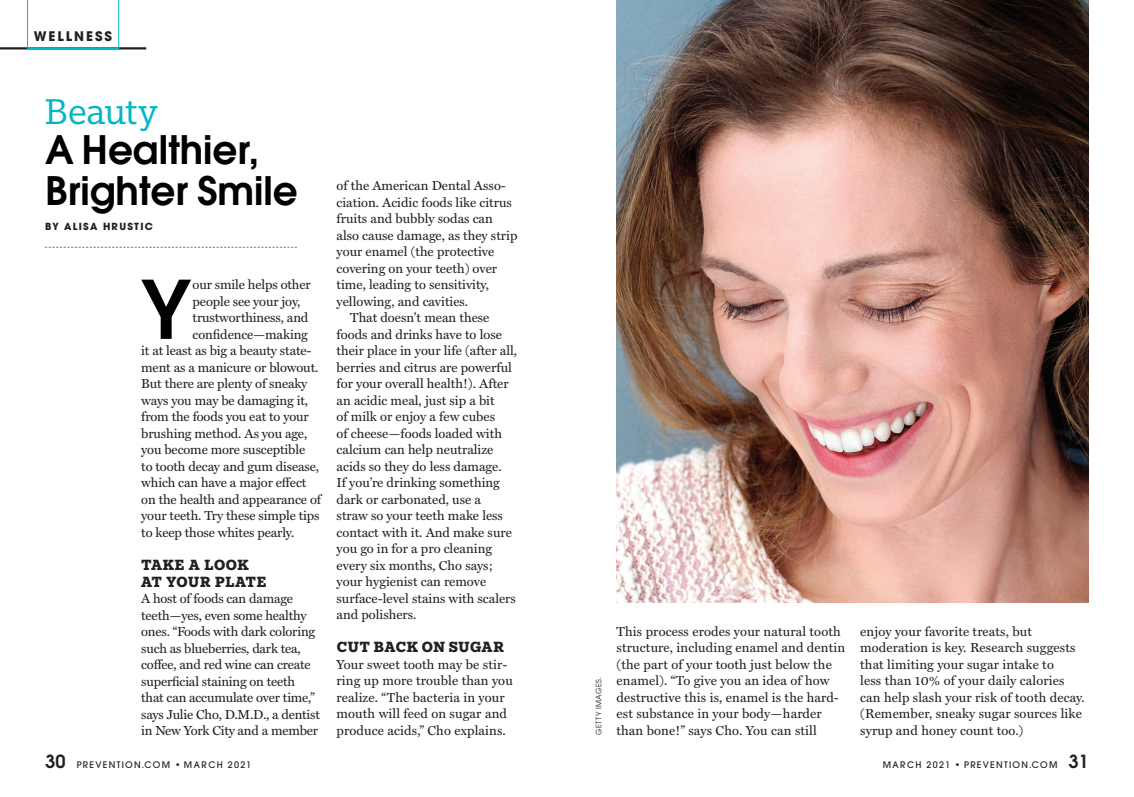
<style>
.page{position:relative;width:1134px;height:797px;background:#fff}
.page>*{position:absolute;margin:0;border:0;box-sizing:border-box;transform-origin:0 0}
.t1{font:600 79.95px "ITC Avant Garde Pro";color:#010101}
.t2{font:600 39px/40.5px "ITC Avant Garde Pro";color:#010101}
.t3{font:39px "Egyptian Slate Pro";letter-spacing:-.015em;color:#00b7c5}
.t4{font:700 16.2px/16.5px "Egyptian Slate Pro";letter-spacing:.03em;color:#231f20}
.t5{font:13.2px/16.5px "Miller Text";color:#231f20}
.t6{font:700 13.2px "ITC Avant Garde Pro";letter-spacing:.15em;color:#231f20}
.t7{font:700 9.75px "ITC Avant Garde Pro";letter-spacing:.13em;color:#231f20}
.t8{font:500 9px "ITC Avant Garde Pro";letter-spacing:.14em;color:#231f20}
.t9{font:7.5px "ITC Avant Garde Pro";letter-spacing:.05em;color:#231f20}
.s1{font-weight:600;font-size:18px}
</style>
<div class="page">
<img style="left:616px;top:0;width:473px;height:602px">
<svg style="left:45px;top:247px;width:252px;height:1px"></svg>
<hr style="left:0;top:47px;width:146px;height:2px;background:#231f20">
<hr style="left:27px;top:0;width:1px;height:48px;background:#00b7c5">
<hr style="left:118px;top:0;width:1px;height:48px;background:#00b7c5">
<hr style="left:27px;top:47px;width:92px;height:2px;background:#00b7c5">
<p class="t6" style="left:34px;top:28px;width:80px">WELLNESS</p>
<h2 class="t3" style="left:45px;top:91px;width:114px">Beauty</h2>
<h2 class="t2" style="left:45px;top:129px;width:254px">A Healthier,<br>Brighter Smile</h2>
<p class="t7" style="left:45px;top:220px;width:109px">BY ALISA HRUSTIC</p>
<h1 class="t1" style="left:141px;top:257px;width:51px">Y</h1>
<p class="t5" style="left:193px;top:275px;width:120px">our smile helps other</p>
<p class="t5" style="left:193px;top:292px;width:109px">people see your joy,</p>
<p class="t5" style="left:193px;top:308px;width:117px">trustworthiness, and</p>
<p class="t5" style="left:193px;top:325px;width:117px">confidence—making</p>
<p class="t5" style="left:141px;top:341px;width:172px">it at least as big a beauty state-</p>
<p class="t5" style="left:141px;top:358px;width:179px">ment as a manicure or blowout.</p>
<p class="t5" style="left:141px;top:374px;width:168px">But there are plenty of sneaky</p>
<p class="t5" style="left:141px;top:391px;width:168px">ways you may be damaging it,</p>
<p class="t5" style="left:141px;top:407px;width:169px">from the foods you eat to your</p>
<p class="t5" style="left:141px;top:424px;width:168px">brushing method. As you age,</p>
<p class="t5" style="left:141px;top:440px;width:165px">you become more susceptible</p>
<p class="t5" style="left:141px;top:457px;width:179px">to tooth decay and gum disease,</p>
<p class="t5" style="left:141px;top:473px;width:167px">which can have a major effect</p>
<p class="t5" style="left:141px;top:490px;width:181px">on the health and appearance of</p>
<p class="t5" style="left:141px;top:506px;width:180px">your teeth. Try these simple tips</p>
<p class="t5" style="left:141px;top:523px;width:155px">to keep those whites pearly.</p>
<p class="t4" style="left:141px;top:556px;width:126px">TAKE A LOOK<br>AT YOUR PLATE</p>
<p class="t5" style="left:141px;top:589px;width:180px">A host of foods can damage teeth—yes, even some healthy ones. “Foods with dark coloring such as blueberries, dark tea, coffee, and red wine can create superficial staining on teeth that can accumulate over time,” says Julie Cho, D.M.D., a dentist in New York City and a member</p>
<p class="t5" style="left:337px;top:176px;width:171px">of the American Dental Asso-</p>
<p class="t5" style="left:337px;top:193px;width:177px">ciation. Acidic foods like citrus</p>
<p class="t5" style="left:337px;top:209px;width:158px">fruits and bubbly sodas can</p>
<p class="t5" style="left:337px;top:226px;width:182px">also cause damage, as they strip</p>
<p class="t5" style="left:337px;top:242px;width:159px">your enamel (the protective</p>
<p class="t5" style="left:337px;top:259px;width:162px">covering on your teeth) over</p>
<p class="t5" style="left:337px;top:275px;width:154px">time, leading to sensitivity,</p>
<p class="t5" style="left:337px;top:292px;width:133px">yellowing, and cavities.</p>
<p class="t5" style="left:350px;top:308px;width:141px">That doesn’t mean these</p>
<p class="t5" style="left:337px;top:325px;width:167px">foods and drinks have to lose</p>
<p class="t5" style="left:337px;top:341px;width:182px">their place in your life (after all,</p>
<p class="t5" style="left:337px;top:358px;width:177px">berries and citrus are powerful</p>
<p class="t5" style="left:337px;top:374px;width:174px">for your overall health!). After</p>
<p class="t5" style="left:337px;top:391px;width:160px">an acidic meal, just sip a bit</p>
<p class="t5" style="left:337px;top:407px;width:160px">of milk or enjoy a few cubes</p>
<p class="t5" style="left:337px;top:424px;width:167px">of cheese—foods loaded with</p>
<p class="t5" style="left:337px;top:440px;width:158px">calcium can help neutralize</p>
<p class="t5" style="left:337px;top:457px;width:167px">acids so they do less damage.</p>
<p class="t5" style="left:337px;top:473px;width:165px">If you’re drinking something</p>
<p class="t5" style="left:337px;top:490px;width:146px">dark or carbonated, use a</p>
<p class="t5" style="left:337px;top:506px;width:168px">straw so your teeth make less</p>
<p class="t5" style="left:337px;top:523px;width:177px">contact with it. And make sure</p>
<p class="t5" style="left:337px;top:539px;width:157px">you go in for a pro cleaning</p>
<p class="t5" style="left:337px;top:556px;width:158px">every six months, Cho says;</p>
<p class="t5" style="left:337px;top:572px;width:151px">your hygienist can remove</p>
<p class="t5" style="left:337px;top:589px;width:181px">surface-level stains with scalers</p>
<p class="t5" style="left:337px;top:605px;width:81px">and polishers.</p>
<p class="t4" style="left:337px;top:638px;width:169px">CUT BACK ON SUGAR</p>
<p class="t5" style="left:337px;top:655px;width:178px">Your sweet tooth may be stir&shy;ring up more trouble than you realize. “The bacteria in your mouth will feed on sugar and produce acids,” Cho explains.</p>
<p class="t9" style="left:594px;top:735px;width:60px;rotate:-90deg">GETTY IMAGES.</p>
<p class="t5" style="left:617px;top:622px;width:230px">This process erodes your natural tooth structure, including enamel and dentin (the part of your tooth just below the enamel). “To give you an idea of how destructive this is, enamel is the hard&shy;est substance in your body—harder than bone!” says Cho. You can still</p>
<p class="t5" style="left:860px;top:622px;width:226px">enjoy your favorite treats, but moderation is key. Research suggests that limiting your sugar intake to<br>less than 10% of your daily calories can help slash your risk of tooth decay. (Remember, sneaky sugar sources like syrup and honey count too.)</p>
<p class="t8" style="left:45px;top:758px;width:208px"><span class="s1">30</span> PREVENTION.COM • MARCH 2021</p>
<p class="t8" style="left:883px;top:758px;width:208px">MARCH 2021 • PREVENTION.COM <span class="s1">31</span></p>
</div>
